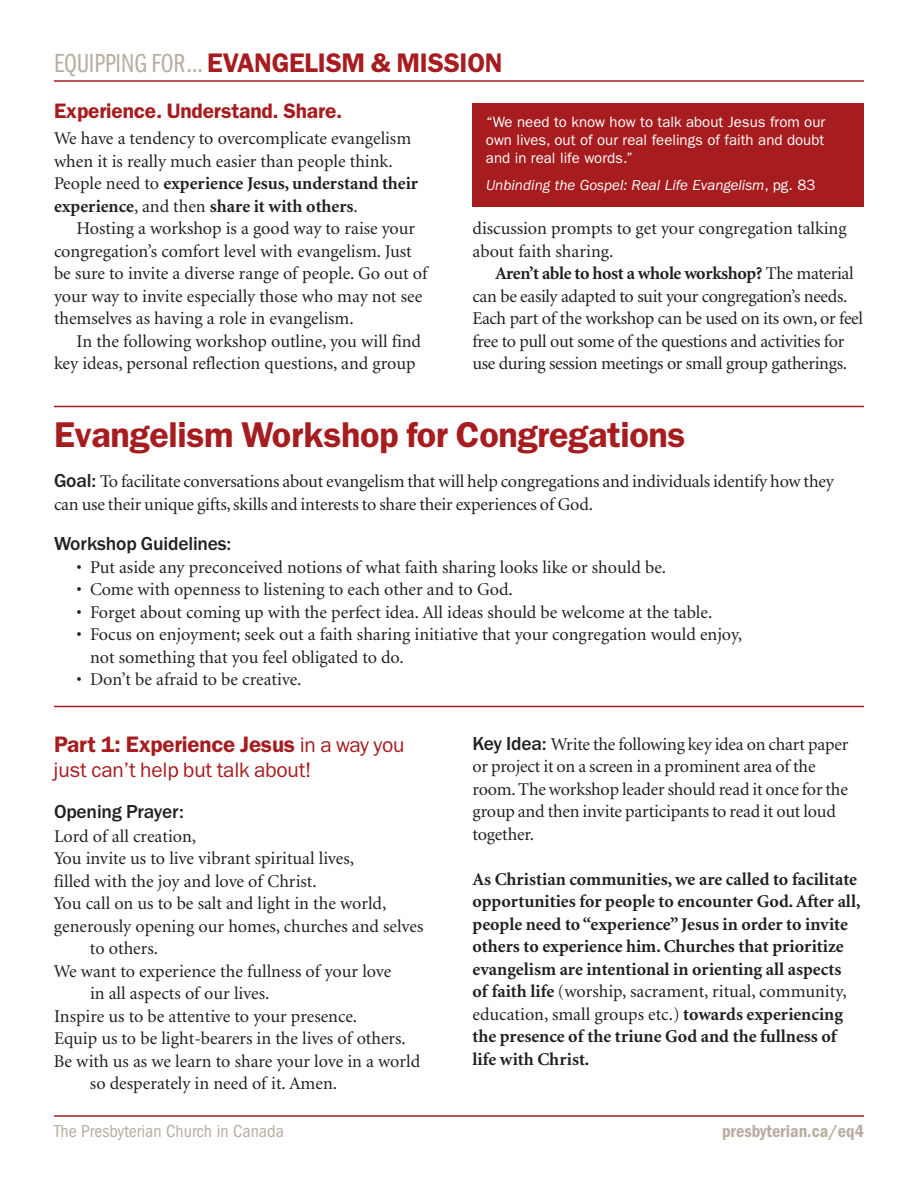
<style>
.page{position:relative;width:918px;height:1188px;background:#fff}
.page>*{position:absolute;margin:0;border:0;box-sizing:border-box;transform-origin:0 0}
.t1{font:600 36px "Franklin Gothic";letter-spacing:-.01em;color:#a61c1f}
.t2{font:600 27px "Franklin Gothic";letter-spacing:-.01em;color:#a61c1f}
.t3{font:600 22.5px "Franklin Gothic";letter-spacing:-.01em;color:#a61c1f}
.t4{font:600 21px "Franklin Gothic";letter-spacing:-.01em;color:#a61c1f}
.t5{font:21px "Franklin Gothic";letter-spacing:-.01em;color:#a61c1f}
.t6{font:500 19.5px "Franklin Gothic";letter-spacing:-.01em;color:#231f20}
.t7{font:18px/22.5px "Minion";letter-spacing:-.005em;color:#231f20}
.t8{font:700 18px/22.5px "Minion";color:#231f20}
.t9{font:condensed 18px "Franklin Gothic";color:#b8ad9f}
.t10{font:600 condensed 18px "Franklin Gothic";color:#b8ad9f}
.t11{font:15px/18px "Franklin Gothic";color:#fff;text-align:justify}
.t12{font:italic 15px "Franklin Gothic";color:#fff}
.s1{font-family:"Franklin Gothic Book Cmpr";font-weight:400;color:#b8ad9f}
.s2{font-weight:700}
.s3{font-style:normal}
.s4{font-family:"Franklin Gothic";font-weight:500;font-size:19.5px}
.s5{font-weight:400;font-size:21px}
.s6{font-weight:400}
</style>
<div class="page">
<hr style="left:54px;top:1115px;width:810px;height:2px;background:#a61c1f">
<hr style="left:54px;top:80px;width:810px;height:2px;background:#a61c1f">
<div style="left:472px;top:104px;width:392px;height:103px;background:#a61c1f"></div>
<hr style="left:54px;top:406px;width:810px;height:1px;background:#a61c1f">
<hr style="left:54px;top:706px;width:810px;height:1px;background:#a61c1f">
<h2 class="t2" style="left:54px;top:54px;width:450px"><span class="s1">EQUIPPING FOR…</span> EVANGELISM &amp; MISSION</h2>
<p class="t4" style="left:54px;top:103px;width:290px">Experience. Understand. Share.</p>
<p class="t7" style="left:54px;top:128px;width:366px">We have a tendency to overcomplicate evangelism when it is really much easier than people think.<br>People need to <span class="s2">experience Jesus, understand their experience</span>, and then <span class="s2">share it with others</span>.</p>
<p class="t7" style="left:54px;top:218px;width:375px;text-indent:22px">Hosting a workshop is a good way to raise your congregation’s comfort level with evangelism. Just be sure to invite a diverse range of people. Go out of your way to invite especially those who may not see themselves as having a role in evangelism.</p>
<p class="t7" style="left:54px;top:331px;width:369px;text-align:right">In the following workshop outline, you will find key ideas, personal reflection questions, and group</p>
<p class="t11" style="left:486px;top:114px;width:341px">“We need to know how to talk about Jesus from our own lives, out of our real feelings of faith and doubt and in real life words.”</p>
<p class="t12" style="left:486px;top:180px;width:331px">Unbinding the Gospel: Real Life Evangelism<span class="s3">, pg. 83</span></p>
<p class="t7" style="left:473px;top:218px;width:376px">discussion prompts to get your congregation talking about faith sharing.</p>
<p class="t7" style="left:473px;top:263px;width:392px;text-indent:22px"><span class="s2">Aren’t able to host a whole workshop?</span> The material can be easily adapted to suit your congregation’s needs.<br>Each part of the workshop can be used on its own, or feel free to pull out some of the questions and activities for use during session meetings or small group gatherings.</p>
<h1 class="t1" style="left:54px;top:422px;width:633px">Evangelism Workshop for Congregations</h1>
<p class="t7" style="left:54px;top:472px;width:782px"><span class="s4">Goal:</span> To facilitate conversations about evangelism that will help congregations and individuals identify how they can use their unique gifts,skills and interests to share their experiences of God.</p>
<p class="t6" style="left:54px;top:537px;width:179px">Workshop Guidelines:</p>
<p class="t7" style="left:76px;top:557px;width:591px">• Put aside any preconceived notions of what faith sharing looks like or should be.</p>
<p class="t7" style="left:77px;top:580px;width:438px">• Come with openness to listening to each other and to God.</p>
<p class="t7" style="left:77px;top:602px;width:637px">• Forget about coming up with the perfect idea. All ideas should be welcome at the table.</p>
<p class="t7" style="left:90px;top:625px;width:654px;text-indent:-14px">• Focus on enjoyment; seek out a faith sharing initiative that your congregation would enjoy, not something that you feel obligated to do.</p>
<p class="t7" style="left:77px;top:670px;width:227px">• Don’t be afraid to be creative.</p>
<p class="t3" style="left:54px;top:736px;width:352px">Part 1: Experience Jesus <span class="s5">in a way you</span></p>
<p class="t5" style="left:54px;top:763px;width:259px">just can’t help but talk about!</p>
<p class="t6" style="left:54px;top:805px;width:131px">Opening Prayer:</p>
<p class="t7" style="left:54px;top:826px;width:144px">Lord of all creation,</p>
<p class="t7" style="left:54px;top:848px;width:302px">You invite us to live vibrant spiritual lives,</p>
<p class="t7" style="left:54px;top:871px;width:264px">filled with the joy and love of Christ.</p>
<p class="t7" style="left:54px;top:893px;width:334px">You call on us to be salt and light in the world,</p>
<p class="t7" style="left:54px;top:916px;width:371px">generously opening our homes, churches and selves</p>
<p class="t7" style="left:90px;top:938px;width:70px">to others.</p>
<p class="t7" style="left:54px;top:961px;width:339px">We want to experience the fullness of your love</p>
<p class="t7" style="left:90px;top:983px;width:181px">in all aspects of our lives.</p>
<p class="t7" style="left:54px;top:1006px;width:305px">Inspire us to be attentive to your presence.</p>
<p class="t7" style="left:54px;top:1028px;width:353px">Equip us to be light-bearers in the lives of others.</p>
<p class="t7" style="left:54px;top:1051px;width:368px">Be with us as we learn to share your love in a world</p>
<p class="t7" style="left:90px;top:1073px;width:249px">so desperately in need of it. Amen.</p>
<p class="t7" style="left:472px;top:734px;width:377px"><span class="s4">Key Idea:</span> Write the following key idea on chart paper or project it on a screen in a prominent area of the room.The workshop leader should read it once for the group and then invite participants to read it out loud together.</p>
<p class="t8" style="left:472px;top:869px;width:389px">As Christian communities, we are called to facilitate opportunities for people to encounter God.After all, people need to “experience” Jesus in order to invite others to experience him. Churches that prioritize evangelism are intentional in orienting all aspects of faith life <span class="s6">(worship, sacrament, ritual, community, education, small groups etc.)</span> towards experiencing the presence of the triune God and the fullness of life with Christ.</p>
<p class="t9" style="left:54px;top:1125px;width:232px">The Presbyterian Church in Canada</p>
<p class="t10" style="left:722px;top:1125px;width:143px">presbyterian.ca/eq4</p>
</div>
